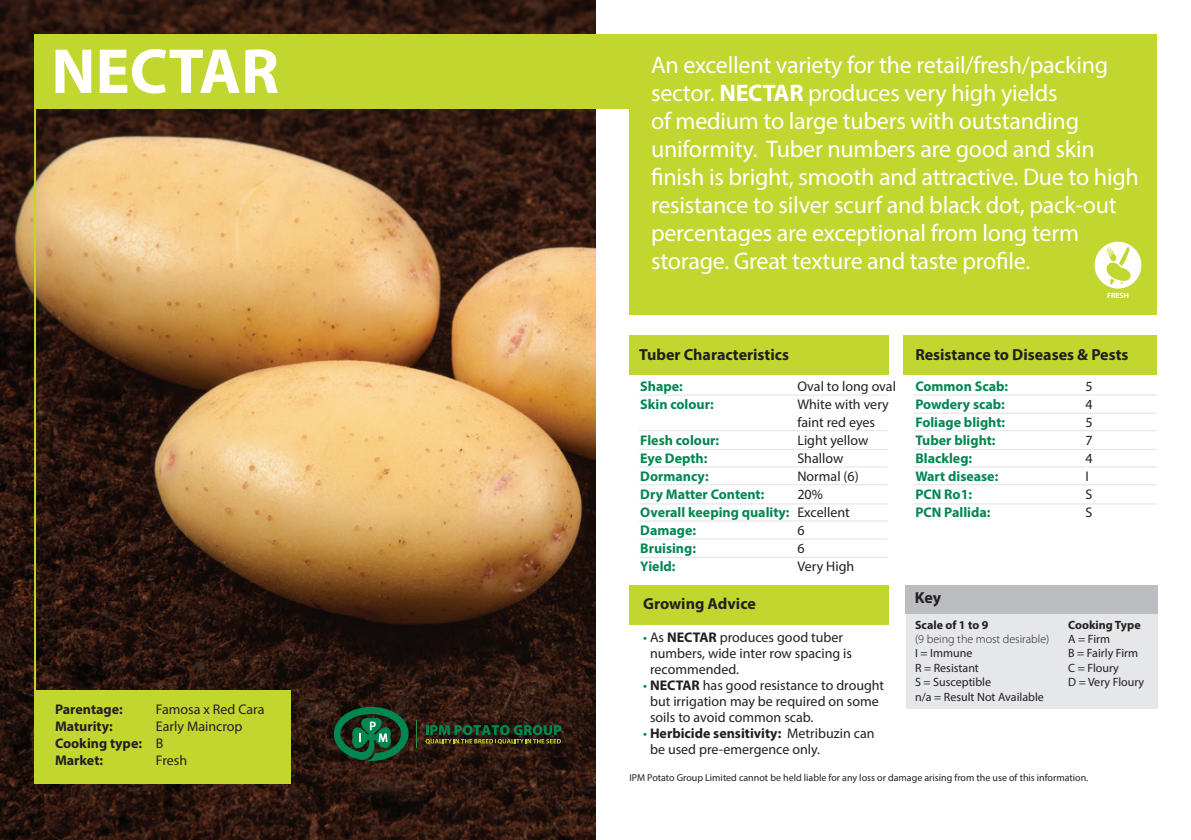
<style>
.page{position:relative;width:1191px;height:840px;background:#fff}
.page>*{position:absolute;margin:0;border:0;box-sizing:border-box;transform-origin:0 0}
.t1{font:700 64px "Myriad Pro";color:#fff}
.t2{font:24px/28px "Myriad Pro";letter-spacing:-.01em;color:#fff}
.t3{font:700 16px "Myriad Pro";color:#231f20}
.t4{font:14px/16px "Myriad Pro";color:#231f20}
.t5{font:700 14px "Myriad Pro";color:#008751}
.t6{font:700 14px "Myriad Pro";color:#231f20}
.t7{font:12px "Myriad Pro";color:#231f20}
.t8{font:300 12px "Myriad Pro";color:#231f20}
.t9{font:700 12px "Myriad Pro";color:#231f20}
.t10{font:10px "Myriad Pro";color:#231f20}
.t11{font:700 7.6px "Myriad Pro";color:#fff}
.s1{font-weight:700}
.s2{color:#008751}
</style>
<div class="page">
<img style="left:0;top:0;width:595px;height:839px">
<div style="left:629px;top:34px;width:528px;height:281px;background:#c1d72f"></div>
<div style="left:34px;top:34px;width:595px;height:75px;background:#c1d72f"></div>
<div style="left:34px;top:689px;width:256px;height:93px;background:#c1d72f"></div>
<hr style="left:34px;top:34px;width:2px;height:686px;background:#c1d72f">
<div style="left:903px;top:335px;width:254px;height:40px;background:#c1d72f"></div>
<div style="left:629px;top:335px;width:259px;height:40px;background:#c1d72f"></div>
<div style="left:629px;top:584px;width:259px;height:40px;background:#c1d72f"></div>
<hr style="left:639px;top:394px;width:248px;height:1px;background:#e1e2e4">
<hr style="left:914px;top:394px;width:243px;height:1px;background:#e1e2e4">
<hr style="left:639px;top:430px;width:248px;height:1px;background:#e1e2e4">
<hr style="left:639px;top:556px;width:248px;height:1px;background:#e1e2e4">
<hr style="left:914px;top:430px;width:243px;height:1px;background:#e1e2e4">
<hr style="left:914px;top:412px;width:243px;height:1px;background:#e1e2e4">
<hr style="left:639px;top:448px;width:248px;height:1px;background:#e1e2e4">
<hr style="left:914px;top:448px;width:243px;height:1px;background:#e1e2e4">
<hr style="left:639px;top:466px;width:248px;height:1px;background:#e1e2e4">
<hr style="left:914px;top:466px;width:243px;height:1px;background:#e1e2e4">
<hr style="left:639px;top:484px;width:248px;height:1px;background:#e1e2e4">
<hr style="left:914px;top:484px;width:243px;height:1px;background:#e1e2e4">
<hr style="left:639px;top:503px;width:248px;height:1px;background:#e1e2e4">
<hr style="left:914px;top:503px;width:243px;height:1px;background:#e1e2e4">
<hr style="left:639px;top:520px;width:248px;height:1px;background:#e1e2e4">
<hr style="left:639px;top:538px;width:248px;height:1px;background:#e1e2e4">
<div style="left:1094px;top:241px;width:47px;height:47px;background:#fff;border-radius:50%"></div>
<svg style="left:1102px;top:247px;width:31px;height:38px"></svg>
<div style="left:906px;top:606px;width:251px;height:102px;background:#e6e7e9"></div>
<div style="left:905px;top:585px;width:252px;height:28px;background:#bcbdc0"></div>
<svg style="left:334px;top:706px;width:76px;height:54px;background:#185335"></svg>
<svg style="left:416px;top:720px;width:1px;height:27px"></svg>
<svg style="left:425px;top:724px;width:136px;height:19px;background:#2b4924"></svg>
<p class="t1" style="left:51px;top:29px;width:229px">NECTAR</p>
<p class="t6" style="left:55px;top:700px;width:69px">Parentage:</p>
<p class="t6" style="left:55px;top:716px;width:59px">Maturity:</p>
<p class="t6" style="left:55px;top:733px;width:89px">Cooking type:</p>
<p class="t6" style="left:55px;top:750px;width:50px">Market:</p>
<p class="t4" style="left:156px;top:701px;width:110px">Famosa x Red Cara</p>
<p class="t4" style="left:156px;top:717px;width:88px">Early Maincrop</p>
<p class="t4" style="left:156px;top:734px;width:9px">B</p>
<p class="t4" style="left:156px;top:751px;width:33px">Fresh</p>
<p class="t2" style="left:651px;top:51px;width:489px">An excellent variety for the retail/fresh/packing sector. <span class="s1">NECTAR</span> produces very high yields<br>of medium to large tubers with outstanding uniformity. Tuber numbers are good and skin finish is bright, smooth and attractive. Due to high resistance to silver scurf and black dot, pack-out percentages are exceptional from long term storage. Great texture and taste profile.</p>
<p class="t3" style="left:639px;top:344px;width:151px">Tuber Characteristics</p>
<p class="t5" style="left:640px;top:376px;width:44px">Shape:</p>
<p class="t5" style="left:640px;top:394px;width:75px">Skin colour:</p>
<p class="t5" style="left:640px;top:430px;width:80px">Flesh colour:</p>
<p class="t5" style="left:640px;top:448px;width:69px">Eye Depth:</p>
<p class="t5" style="left:640px;top:466px;width:70px">Dormancy:</p>
<p class="t5" style="left:640px;top:484px;width:126px">Dry Matter Content:</p>
<p class="t5" style="left:640px;top:502px;width:151px">Overall keeping quality:</p>
<p class="t5" style="left:640px;top:520px;width:57px">Damage:</p>
<p class="t5" style="left:640px;top:538px;width:57px">Bruising:</p>
<p class="t5" style="left:640px;top:556px;width:37px">Yield:</p>
<p class="t4" style="left:797px;top:377px;width:100px">Oval to long oval</p>
<p class="t4" style="left:797px;top:394px;width:93px;line-height:18px">White with very faint red eyes</p>
<p class="t4" style="left:797px;top:431px;width:72px">Light yellow</p>
<p class="t4" style="left:797px;top:448px;width:63px;line-height:18px">Shallow<br>Normal (6)<br>20%<br>Excellent</p>
<p class="t4" style="left:797px;top:521px;width:9px">6</p>
<p class="t4" style="left:797px;top:539px;width:9px">6</p>
<p class="t4" style="left:797px;top:557px;width:58px">Very High</p>
<p class="t3" style="left:643px;top:592px;width:114px">Growing Advice</p>
<p class="t4" style="left:650px;top:628px;width:204px;text-indent:-7px"><span class="s2">•</span> As <span class="s1">NECTAR</span> produces good tuber numbers, wide inter row spacing is recommended.</p>
<p class="t4" style="left:650px;top:676px;width:236px;text-indent:-7px"><span class="s2">•</span> <span class="s1">NECTAR</span> has good resistance to drought but irrigation may be required on some soils to avoid common scab.</p>
<p class="t4" style="left:650px;top:724px;width:226px;text-indent:-7px"><span class="s2">•</span> <span class="s1">Herbicide sensitivity:</span> Metribuzin can be used pre-emergence only.</p>
<p class="t11" style="left:1107px;top:290px;width:23px;rotate:-1deg">FRESH</p>
<p class="t3" style="left:915px;top:344px;width:215px">Resistance to Diseases &amp; Pests</p>
<p class="t5" style="left:915px;top:376px;width:94px">Common Scab:</p>
<p class="t5" style="left:915px;top:394px;width:91px">Powdery scab:</p>
<p class="t5" style="left:915px;top:412px;width:91px">Foliage blight:</p>
<p class="t5" style="left:915px;top:430px;width:82px">Tuber blight:</p>
<p class="t5" style="left:915px;top:448px;width:58px">Blackleg:</p>
<p class="t5" style="left:915px;top:466px;width:84px">Wart disease:</p>
<p class="t5" style="left:915px;top:484px;width:58px">PCN Ro1:</p>
<p class="t5" style="left:915px;top:502px;width:77px">PCN Pallida:</p>
<p class="t4" style="left:1085px;top:377px;width:9px">5</p>
<p class="t4" style="left:1085px;top:395px;width:9px">4</p>
<p class="t4" style="left:1085px;top:413px;width:9px">5</p>
<p class="t4" style="left:1085px;top:431px;width:9px">7</p>
<p class="t4" style="left:1085px;top:449px;width:9px">4</p>
<p class="t4" style="left:1085px;top:467px;width:5px">I</p>
<p class="t4" style="left:1085px;top:485px;width:8px">S</p>
<p class="t4" style="left:1085px;top:503px;width:8px">S</p>
<p class="t3" style="left:914px;top:587px;width:28px">Key</p>
<p class="t9" style="left:915px;top:616px;width:75px">Scale of 1 to 9</p>
<p class="t8" style="left:915px;top:631px;width:136px">(9 being the most desirable)</p>
<p class="t7" style="left:915px;top:645px;width:59px">I = Immune</p>
<p class="t7" style="left:915px;top:660px;width:65px">R = Resistant</p>
<p class="t7" style="left:915px;top:674px;width:78px">S = Susceptible</p>
<p class="t7" style="left:915px;top:688px;width:130px">n/a = Result Not Available</p>
<p class="t9" style="left:1068px;top:616px;width:74px">Cooking Type</p>
<p class="t7" style="left:1068px;top:631px;width:43px">A = Firm</p>
<p class="t7" style="left:1068px;top:645px;width:71px">B = Fairly Firm</p>
<p class="t7" style="left:1068px;top:660px;width:52px">C = Floury</p>
<p class="t7" style="left:1068px;top:674px;width:78px">D = Very Floury</p>
<p class="t10" style="left:629px;top:770px;width:460px">IPM Potato Group Limited cannot be held liable for any loss or damage arising from the use of this information.</p>
</div>
